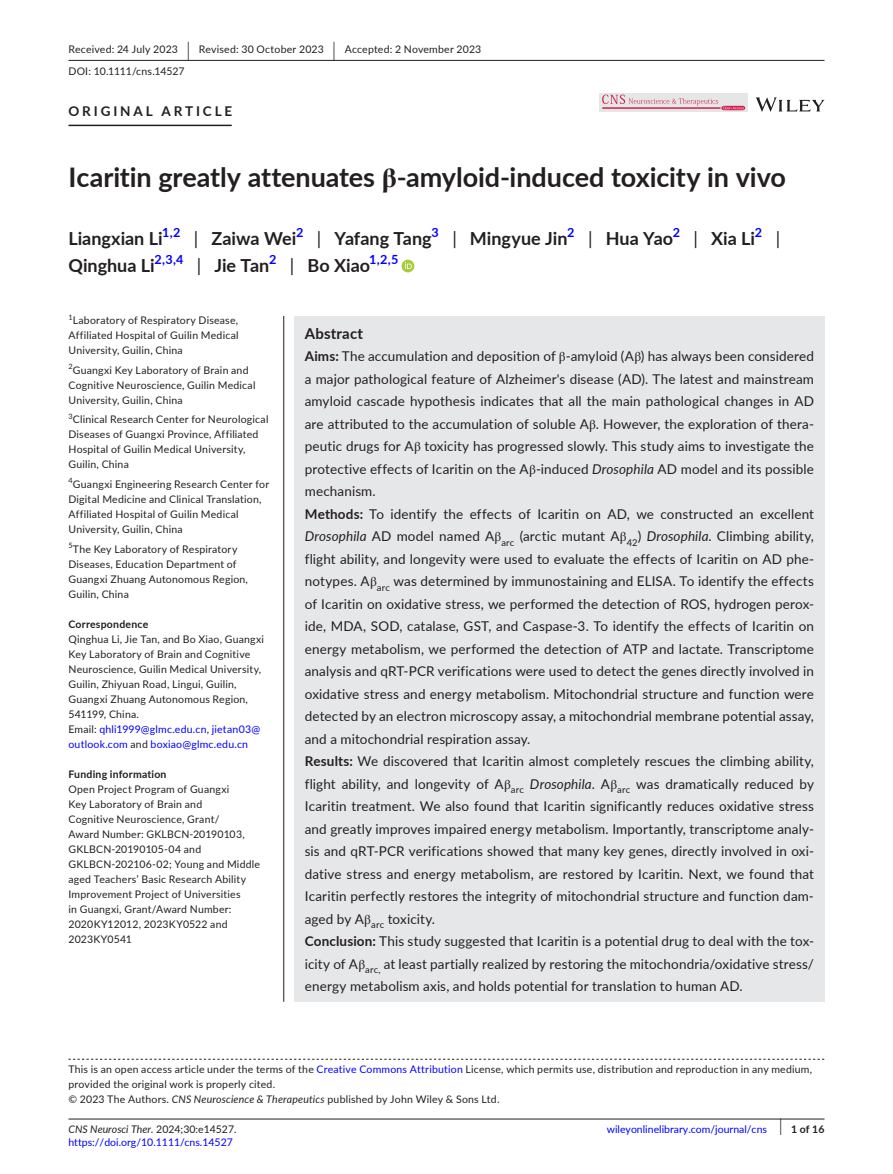
<style>
.page{position:relative;width:893px;height:1174px;background:#fff}
.page>*{position:absolute;margin:0;border:0;box-sizing:border-box;transform-origin:0 0}
.t1{font:700 27px "Lato";letter-spacing:-.005em;color:#231f20}
.t2{font:700 18px "Lato";letter-spacing:-.005em;color:#231f20}
.t3{font:18px "Lato";color:#231f20}
.t4{font:700 15px "Lato";letter-spacing:.015em;color:#231f20}
.t5{font:13.5px/22.5px "Lato";letter-spacing:.01em;color:#231f20}
.t6{font:700 13.5px "Lato";letter-spacing:.215em;color:#231f20}
.t7{font:700 12.6px "Lato";color:#00f}
.t8{font:10.5px/15px "Lato";letter-spacing:.02em;color:#231f20}
.t9{font:10.5px "Lato";color:#00f}
.t10{font:700 10.5px "Lato";letter-spacing:.02em;color:#231f20}
.t11{font:italic 10.5px "Lato";color:#231f20}
.t12{font:7.35px "Lato";color:#231f20}
.s1{font-size:19.65px}
.s2{font-family:"STIX"}
.s3{font-weight:400}
.s4{color:#00f}
.s5{font-weight:700}
.s6{font-style:italic}
.s7{font-style:normal}
.s8{font-weight:400;font-size:17.4px}
</style>
<div class="page">
<hr style="left:68px;top:1118px;width:756px;height:1px;background:#231f20">
<svg style="left:756px;top:97px;width:68px;height:15px"></svg>
<div style="left:599px;top:93px;width:149px;height:19px;background:#e5e6e6"></div>
<hr style="left:721px;top:106px;width:24px;height:4px;background:#d11c4b;border-radius:2px">
<svg style="left:602px;top:95px;width:142px;height:15px"></svg>
<hr style="left:68px;top:60px;width:756px;height:1px;background:#231f20">
<hr style="left:68px;top:125px;width:164px;height:1px;background:#231f20">
<div style="left:402px;top:260px;width:12px;height:12px;background:#a5cd39;border-radius:50%"></div>
<svg style="left:405px;top:262px;width:7px;height:7px"></svg>
<svg style="left:68px;top:1058px;width:756px;height:1px"></svg>
<div style="left:294px;top:316px;width:530px;height:685px;background:#e6e7e9"></div>
<hr style="left:283px;top:316px;width:1px;height:685px;background:#231f20">
<p class="t8" style="left:68px;top:38px;width:414px;line-height:21.8px">Received: 24 July 2023 <span class="s1">|</span> Revised: 30 October 2023 <span class="s1">|</span> Accepted: 2 November 2023<br>DOI: 10.1111/cns.14527</p>
<p class="t6" style="left:68px;top:101px;width:165px">ORIGINAL ARTICLE</p>
<h1 class="t1" style="left:68px;top:157px;width:719px">Icaritin greatly attenuates <span class="s2">β</span>-amyloid-induced toxicity in vivo</h1>
<h2 class="t2" style="left:68px;top:226px;width:96px">Liangxian Li</h2>
<p class="t7" style="left:162px;top:223px;width:20px">1,2</p>
<h2 class="t2" style="left:194px;top:226px;width:104px"><span class="s3">|</span> Zaiwa Wei</h2>
<p class="t7" style="left:296px;top:223px;width:9px">2</p>
<h2 class="t2" style="left:317px;top:226px;width:116px"><span class="s3">|</span> Yafang Tang</h2>
<p class="t7" style="left:431px;top:223px;width:9px">3</p>
<h2 class="t2" style="left:452px;top:226px;width:117px"><span class="s3">|</span> Mingyue Jin</h2>
<p class="t7" style="left:567px;top:223px;width:9px">2</p>
<h2 class="t2" style="left:588px;top:226px;width:87px"><span class="s3">|</span> Hua Yao</h2>
<p class="t7" style="left:673px;top:223px;width:9px">2</p>
<h2 class="t2" style="left:694px;top:226px;width:63px"><span class="s3">|</span> Xia Li</h2>
<p class="t7" style="left:755px;top:223px;width:9px">2</p>
<h2 class="t3" style="left:776px;top:226px;width:6px">|</h2>
<h2 class="t2" style="left:68px;top:253px;width:88px">Qinghua Li</h2>
<p class="t7" style="left:154px;top:250px;width:30px">2,3,4</p>
<h2 class="t2" style="left:197px;top:253px;width:74px"><span class="s3">|</span> Jie Tan</h2>
<p class="t7" style="left:269px;top:250px;width:9px">2</p>
<h2 class="t2" style="left:290px;top:253px;width:82px"><span class="s3">|</span> Bo Xiao</h2>
<p class="t7" style="left:369px;top:250px;width:31px">1,2,5</p>
<p class="t12" style="left:68px;top:312px;width:6px">1</p>
<p class="t8" style="left:68px;top:313px;width:172px;text-align:justify;text-indent:4px">Laboratory of Respiratory Disease, Affiliated Hospital of Guilin Medical University, Guilin, China</p>
<p class="t12" style="left:68px;top:361px;width:6px">2</p>
<p class="t8" style="left:68px;top:362px;width:189px;text-indent:4px">Guangxi Key Laboratory of Brain and<br>Cognitive Neuroscience, Guilin Medical<br>University, Guilin, China</p>
<p class="t8" style="left:68px;top:412px;width:202px"><sup>3</sup>Clinical Research Center for Neurological Diseases of Guangxi Province, Affiliated Hospital of Guilin Medical University, Guilin, China</p>
<p class="t8" style="left:68px;top:476px;width:202px"><sup>4</sup>Guangxi Engineering Research Center for Digital Medicine and Clinical Translation, Affiliated Hospital of Guilin Medical University, Guilin, China</p>
<p class="t8" style="left:68px;top:541px;width:181px"><sup>5</sup>The Key Laboratory of Respiratory<br>Diseases, Education Department of<br>Guangxi Zhuang Autonomous Region,<br>Guilin, China</p>
<p class="t10" style="left:68px;top:616px;width:81px">Correspondence</p>
<p class="t8" style="left:68px;top:631px;width:197px">Qinghua Li, Jie Tan, and Bo Xiao, Guangxi Key Laboratory of Brain and Cognitive Neuroscience, Guilin Medical University, Guilin, Zhiyuan Road, Lingui, Guilin, Guangxi Zhuang Autonomous Region, 541199, China.<br>Email: <span class="s4">qhli1999@glmc.edu.cn</span>, <span class="s4">jietan03@ outlook.com</span> and <span class="s4">boxiao@glmc.edu.cn</span></p>
<p class="t10" style="left:68px;top:766px;width:100px">Funding information</p>
<p class="t8" style="left:68px;top:781px;width:193px">Open Project Program of Guangxi<br>Key Laboratory of Brain and<br>Cognitive Neuroscience, Grant/<br>Award Number: GKLBCN-20190103,<br>GKLBCN-20190105-04 and<br>GKLBCN-202106-02; Young and Middle aged Teachers’ Basic Research Ability<br>Improvement Project of Universities<br>in Guangxi, Grant/Award Number:<br>2020KY12012, 2023KY0522 and<br>2023KY0541</p>
<p class="t4" style="left:305px;top:322px;width:60px">Abstract</p>
<p class="t5" style="left:305px;top:344px;width:511px"><span class="s5">Aims:</span> The accumulation and deposition of <span class="s2">β</span>-amyloid (A<span class="s2">β</span>) has always been considered a major pathological feature of Alzheimer's disease (AD). The latest and mainstream amyloid cascade hypothesis indicates that all the main pathological changes in AD are attributed to the accumulation of soluble A<span class="s2">β</span>. However, the exploration of thera&shy;peutic drugs for A<span class="s2">β</span> toxicity has progressed slowly. This study aims to investigate the protective effects of Icaritin on the A<span class="s2">β</span>-induced <span class="s6">Drosophila</span> AD model and its possible mechanism.<br><span class="s5">Methods:</span> To identify the effects of Icaritin on AD, we constructed an excellent <span class="s6">Drosophila</span> AD model named A<span class="s2">β</span><sub>arc</sub> (arctic mutant A<span class="s2">β</span><sub>42</sub>) <span class="s6">Drosophila</span>. Climbing ability, flight ability, and longevity were used to evaluate the effects of Icaritin on AD phe&shy;notypes. A<span class="s2">β</span><sub>arc</sub> was determined by immunostaining and ELISA. To identify the effects of Icaritin on oxidative stress, we performed the detection of ROS, hydrogen perox&shy;ide, MDA, SOD, catalase, GST, and Caspase-3. To identify the effects of Icaritin on energy metabolism, we performed the detection of ATP and lactate. Transcriptome analysis and qRT-PCR verifications were used to detect the genes directly involved in oxidative stress and energy metabolism. Mitochondrial structure and function were detected by an electron microscopy assay, a mitochondrial membrane potential assay, and a mitochondrial respiration assay.<br><span class="s5">Results:</span> We discovered that Icaritin almost completely rescues the climbing ability, flight ability, and longevity of A<span class="s2">β</span><sub>arc</sub> <span class="s6">Drosophila</span>. A<span class="s2">β</span><sub>arc</sub> was dramatically reduced by Icaritin treatment. We also found that Icaritin significantly reduces oxidative stress and greatly improves impaired energy metabolism. Importantly, transcriptome analy&shy;sis and qRT-PCR verifications showed that many key genes, directly involved in oxi&shy;dative stress and energy metabolism, are restored by Icaritin. Next, we found that Icaritin perfectly restores the integrity of mitochondrial structure and function dam&shy;aged by A<span class="s2">β</span><sub>arc</sub> toxicity.<br><span class="s5">Conclusion:</span> This study suggested that Icaritin is a potential drug to deal with the tox&shy;icity of A<span class="s2">β</span><sub>arc,</sub> at least partially realized by restoring the mitochondria/oxidative stress/ energy metabolism axis, and holds potential for translation to human AD.</p>
<p class="t8" style="left:68px;top:1061px;width:745px">This is an open access article under the terms of the <span class="s4">Creative Commons Attribution</span> License, which permits use, distribution and reproduction in any medium, provided the original work is properly cited.<br>© 2023 The Authors. <span class="s6">CNS Neuroscience &amp; Therapeutics</span> published by John Wiley &amp; Sons Ltd.</p>
<p class="t11" style="left:68px;top:1121px;width:170px">CNS Neurosci Ther. <span class="s7">2024;30:e14527.</span></p>
<p class="t10" style="left:779px;top:1121px;width:46px"><span class="s8">|</span> 1 of 16</p>
<p class="t9" style="left:68px;top:1135px;width:166px">https://doi.org/10.1111/cns.14527</p>
<p class="t9" style="left:607px;top:1121px;width:162px">wileyonlinelibrary.com/journal/cns</p>
</div>
